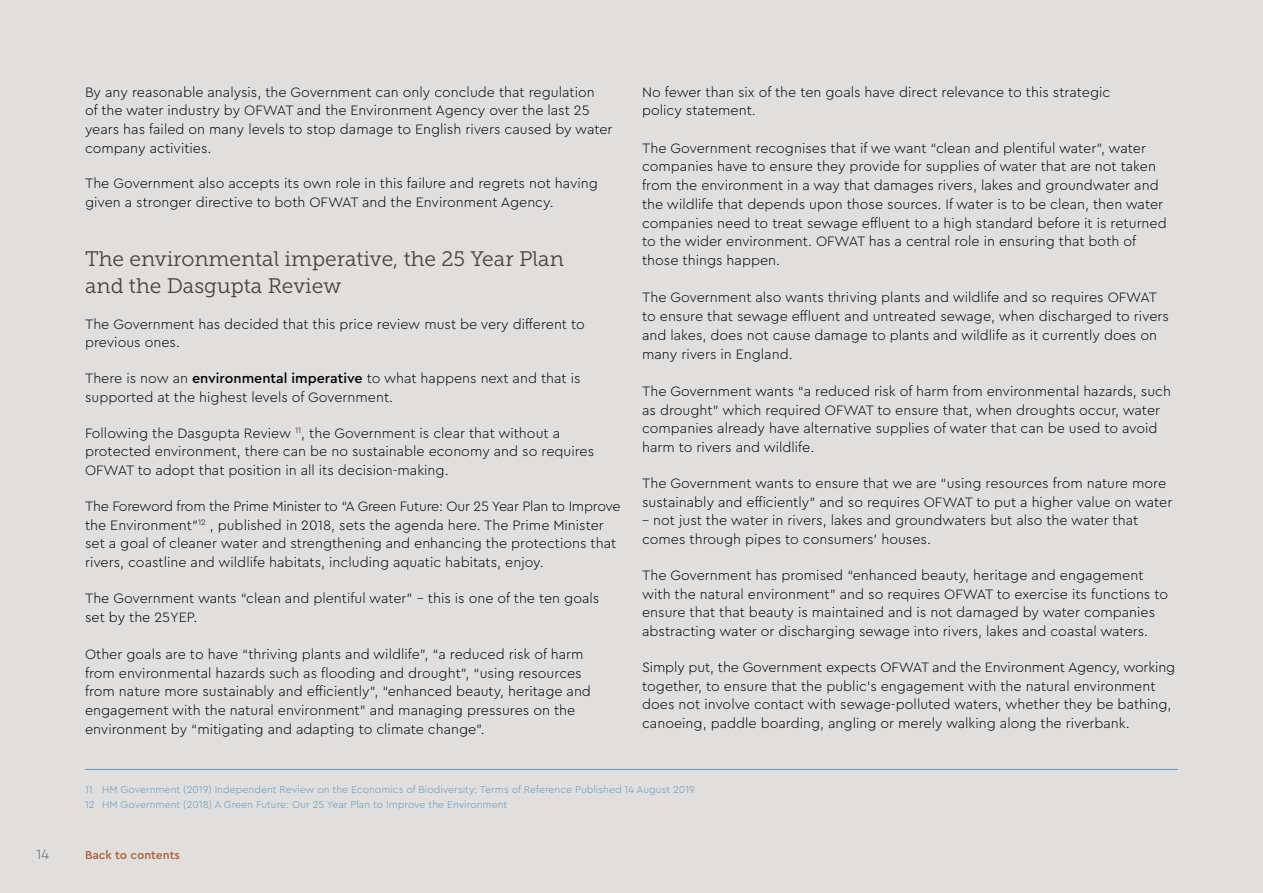
<style>
.page{position:relative;width:1263px;height:893px;background:#e1dfde}
.page>*{position:absolute;margin:0;border:0;box-sizing:border-box;transform-origin:0 0}
.t1{font:21px/27px "Museo Slab 300";color:#47423f}
.t2{font:300 14.25px/18.8px "Cera Pro";color:#000}
.t3{font:300 14.25px "Cera Pro";color:#636466}
.t4{font:500 12px "Cera Pro";color:#ab5c30}
.t5{font:300 10.5px/15px "Cera Pro";color:#5c97c1}
.s1{font-weight:500}
</style>
<div class="page">
<hr style="left:85px;top:769px;width:1093px;height:1px;background:#5c97c1">
<p class="t2" style="left:85px;top:82px;width:529px">By any reasonable analysis, the Government can only conclude that regulation<br>of the water industry by OFWAT and the Environment Agency over the last 25 years has failed on many levels to stop damage to English rivers caused by water company activities.</p>
<p class="t2" style="left:85px;top:174px;width:514px">The Government also accepts its own role in this failure and regrets not having given a stronger directive to both OFWAT and the Environment Agency.</p>
<h1 class="t1" style="left:85px;top:245px;width:480px">The environmental imperative, the 25 Year Plan and the Dasgupta Review</h1>
<p class="t2" style="left:85px;top:314px;width:501px">The Government has decided that this price review must be very different to previous ones.</p>
<p class="t2" style="left:85px;top:368px;width:497px">There is now an <span class="s1">environmental imperative</span> to what happens next and that is supported at the highest levels of Government.</p>
<p class="t2" style="left:85px;top:423px;width:511px">Following the Dasgupta Review <sup>11</sup>, the Government is clear that without a protected environment, there can be no sustainable economy and so requires<br>OFWAT to adopt that position in all its decision-making.</p>
<p class="t2" style="left:85px;top:496px;width:537px">The Foreword from the Prime Minister to “A Green Future: Our 25 Year Plan to Improve the Environment”<sup>12</sup> , published in 2018, sets the agenda here. The Prime Minister set a goal of cleaner water and strengthening and enhancing the protections that rivers, coastline and wildlife habitats, including aquatic habitats, enjoy.</p>
<p class="t2" style="left:85px;top:588px;width:516px">The Government wants “clean and plentiful water” - this is one of the ten goals set by the 25YEP.</p>
<p class="t2" style="left:85px;top:644px;width:507px">Other goals are to have “thriving plants and wildlife”, “a reduced risk of harm from environmental hazards such as flooding and drought”, “using resources from nature more sustainably and efficiently”, “enhanced beauty, heritage and engagement with the natural environment” and managing pressures on the environment by “mitigating and adapting to climate change”.</p>
<p class="t2" style="left:642px;top:82px;width:470px">No fewer than six of the ten goals have direct relevance to this strategic policy statement.</p>
<p class="t2" style="left:642px;top:138px;width:526px">The Government recognises that if we want “clean and plentiful water”, water companies have to ensure they provide for supplies of water that are not taken from the environment in a way that damages rivers, lakes and groundwater and the wildlife that depends upon those sources. If water is to be clean, then water companies need to treat sewage effluent to a high standard before it is returned to the wider environment. OFWAT has a central role in ensuring that both of those things happen.</p>
<p class="t2" style="left:642px;top:288px;width:528px">The Government also wants thriving plants and wildlife and so requires OFWAT to ensure that sewage effluent and untreated sewage, when discharged to rivers and lakes, does not cause damage to plants and wildlife as it currently does on many rivers in England.</p>
<p class="t2" style="left:642px;top:381px;width:530px">The Government wants “a reduced risk of harm from environmental hazards, such as drought” which required OFWAT to ensure that, when droughts occur, water companies already have alternative supplies of water that can be used to avoid harm to rivers and wildlife.</p>
<p class="t2" style="left:642px;top:473px;width:532px">The Government wants to ensure that we are “using resources from nature more sustainably and efficiently” and so requires OFWAT to put a higher value on water</p>
<p class="t2" style="left:642px;top:511px;width:498px">– not just the water in rivers, lakes and groundwaters but also the water that comes through pipes to consumers’ houses.</p>
<p class="t2" style="left:642px;top:565px;width:528px">The Government has promised “enhanced beauty, heritage and engagement with the natural environment” and so requires OFWAT to exercise its functions to ensure that that beauty is maintained and is not damaged by water companies abstracting water or discharging sewage into rivers, lakes and coastal waters.</p>
<p class="t2" style="left:642px;top:657px;width:535px">Simply put, the Government expects OFWAT and the Environment Agency, working together, to ensure that the public’s engagement with the natural environment does not involve contact with sewage-polluted waters, whether they be bathing, canoeing, paddle boarding, angling or merely walking along the riverbank.</p>
<p class="t5" style="left:85px;top:781px;width:611px">11 HM Government (2019) Independent Review on the Economics of Biodiversity: Terms of Reference Published 14 August 2019<br>12 HM Government (2018) A Green Future: Our 25 Year Plan to Improve the Environment</p>
<p class="t3" style="left:36px;top:845px;width:14px">14</p>
<p class="t4" style="left:85px;top:846px;width:96px">Back to contents</p>
</div>
